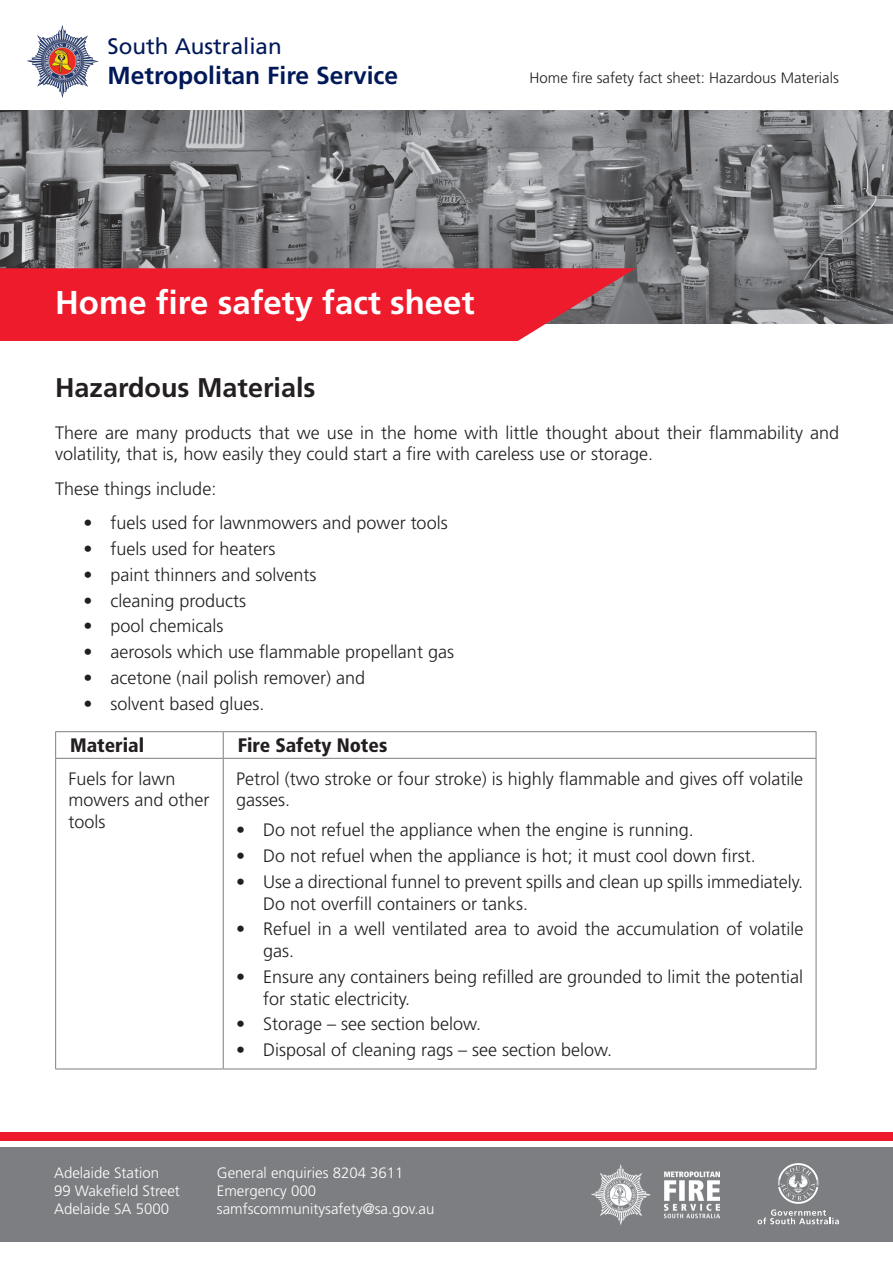
<style>
.page{position:relative;width:893px;height:1263px;background:#fff}
.page>*{position:absolute;margin:0;border:0;box-sizing:border-box;transform-origin:0 0}
.Heading{font:700 33px "Frutiger LT Std";color:#fff}
.Heading-2{font:700 27px "Frutiger LT Std";color:#231f20}
.t1{font:700 24.6px "Frutiger LT Std";color:#011958}
.t2{font:22.35px "Frutiger LT Std";color:#011958}
.t3{font:900 condensed 19.5px "Frutiger LT Std";color:#231f20}
.Paragraph_Style_1{font:300 18px/21.6px "Frutiger LT Std";color:#231f20}
.t4{font:300 15px/18px "Frutiger LT Std";color:#fff}
.t5{font:300 15px "Frutiger LT Std";color:#231f20}
</style>
<div class="page">
<div style="left:0;top:1132px;width:893px;height:8px;background:#ee1b2c"></div>
<div style="left:0;top:1147px;width:893px;height:94px;background:#7c7e81"></div>
<img style="left:591px;top:1165px;width:128px;height:60px">
<svg style="left:757px;top:1163px;width:82px;height:61px"></svg>
<img style="left:27px;top:25px;width:72px;height:72px">
<img style="left:0;top:111px;width:893px;height:212px">
<svg style="left:0;top:268px;width:636px;height:73px;background:#e72838"></svg>
<hr style="left:55px;top:1068px;width:168px;height:1px;background:#7c7e81">
<hr style="left:223px;top:1068px;width:593px;height:1px;background:#7c7e81">
<hr style="left:55px;top:731px;width:168px;height:1px;background:#7c7e81">
<svg style="left:55px;top:732px;width:1px;height:26px"></svg>
<hr style="left:223px;top:731px;width:593px;height:1px;background:#7c7e81">
<svg style="left:223px;top:732px;width:1px;height:26px"></svg>
<svg style="left:816px;top:732px;width:1px;height:26px"></svg>
<hr style="left:55px;top:758px;width:168px;height:1px;background:#7c7e81">
<hr style="left:55px;top:759px;width:1px;height:309px;background:#7c7e81">
<hr style="left:223px;top:758px;width:593px;height:1px;background:#7c7e81">
<hr style="left:223px;top:759px;width:1px;height:309px;background:#7c7e81">
<hr style="left:816px;top:759px;width:1px;height:309px;background:#7c7e81">
<p class="t2" style="left:107px;top:33px;width:176px">South Australian</p>
<p class="t1" style="left:107px;top:61px;width:292px">Metropolitan Fire Service</p>
<p class="t5" style="left:529px;top:69px;width:311px">Home fire safety fact sheet: Hazardous Materials</p>
<p class="Heading" style="left:55px;top:283px;width:421px">Home fire safety fact sheet</p>
<p class="Heading-2" style="left:55px;top:371px;width:262px">Hazardous Materials</p>
<p class="Paragraph_Style_1" style="left:55px;top:422px;width:785px">There are many products that we use in the home with little thought about their flammability and volatility, that is, how easily they could start a fire with careless use or storage.</p>
<p class="Paragraph_Style_1" style="left:55px;top:478px;width:163px">These things include:</p>
<p class="Paragraph_Style_1" style="left:84px;top:512px;width:366px">• fuels used for lawnmowers and power tools</p>
<p class="Paragraph_Style_1" style="left:84px;top:538px;width:194px">• fuels used for heaters</p>
<p class="Paragraph_Style_1" style="left:84px;top:564px;width:235px">• paint thinners and solvents</p>
<p class="Paragraph_Style_1" style="left:84px;top:590px;width:164px">• cleaning products</p>
<p class="Paragraph_Style_1" style="left:84px;top:616px;width:142px">• pool chemicals</p>
<p class="Paragraph_Style_1" style="left:84px;top:642px;width:372px">• aerosols which use flammable propellant gas</p>
<p class="Paragraph_Style_1" style="left:84px;top:667px;width:283px">• acetone (nail polish remover) and</p>
<p class="Paragraph_Style_1" style="left:84px;top:693px;width:183px">• solvent based glues.</p>
<p class="t3" style="left:70px;top:734px;width:76px">Material</p>
<p class="t3" style="left:238px;top:734px;width:151px">Fire Safety Notes</p>
<p class="Paragraph_Style_1" style="left:68px;top:768px;width:143px">Fuels for lawn mowers and other tools</p>
<p class="Paragraph_Style_1" style="left:236px;top:768px;width:569px">Petrol (two stroke or four stroke) is highly flammable and gives off volatile gasses.</p>
<p class="Paragraph_Style_1" style="left:236px;top:819px;width:459px">• Do not refuel the appliance when the engine is running.</p>
<p class="Paragraph_Style_1" style="left:236px;top:845px;width:521px">• Do not refuel when the appliance is hot; it must cool down first.</p>
<p class="Paragraph_Style_1" style="left:263px;top:871px;width:542px;text-indent:-27px">• Use a directional funnel to prevent spills and clean up spills immediately.<br>Do not overfill containers or tanks.</p>
<p class="Paragraph_Style_1" style="left:263px;top:919px;width:542px;text-indent:-27px">• Refuel in a well ventilated area to avoid the accumulation of volatile gas.</p>
<p class="Paragraph_Style_1" style="left:263px;top:966px;width:542px;text-indent:-27px">• Ensure any containers being refilled are grounded to limit the potential for static electricity.</p>
<p class="Paragraph_Style_1" style="left:236px;top:1014px;width:247px">• Storage – see section below.</p>
<p class="Paragraph_Style_1" style="left:236px;top:1039px;width:378px">• Disposal of cleaning rags – see section below.</p>
<p class="t4" style="left:54px;top:1164px;width:127px">Adelaide Station<br>99 Wakefield Street<br>Adelaide SA 5000</p>
<p class="t4" style="left:217px;top:1164px;width:219px">General enquiries 8204 3611<br>Emergency 000 samfscommunitysafety@sa.gov.au</p>
</div>
